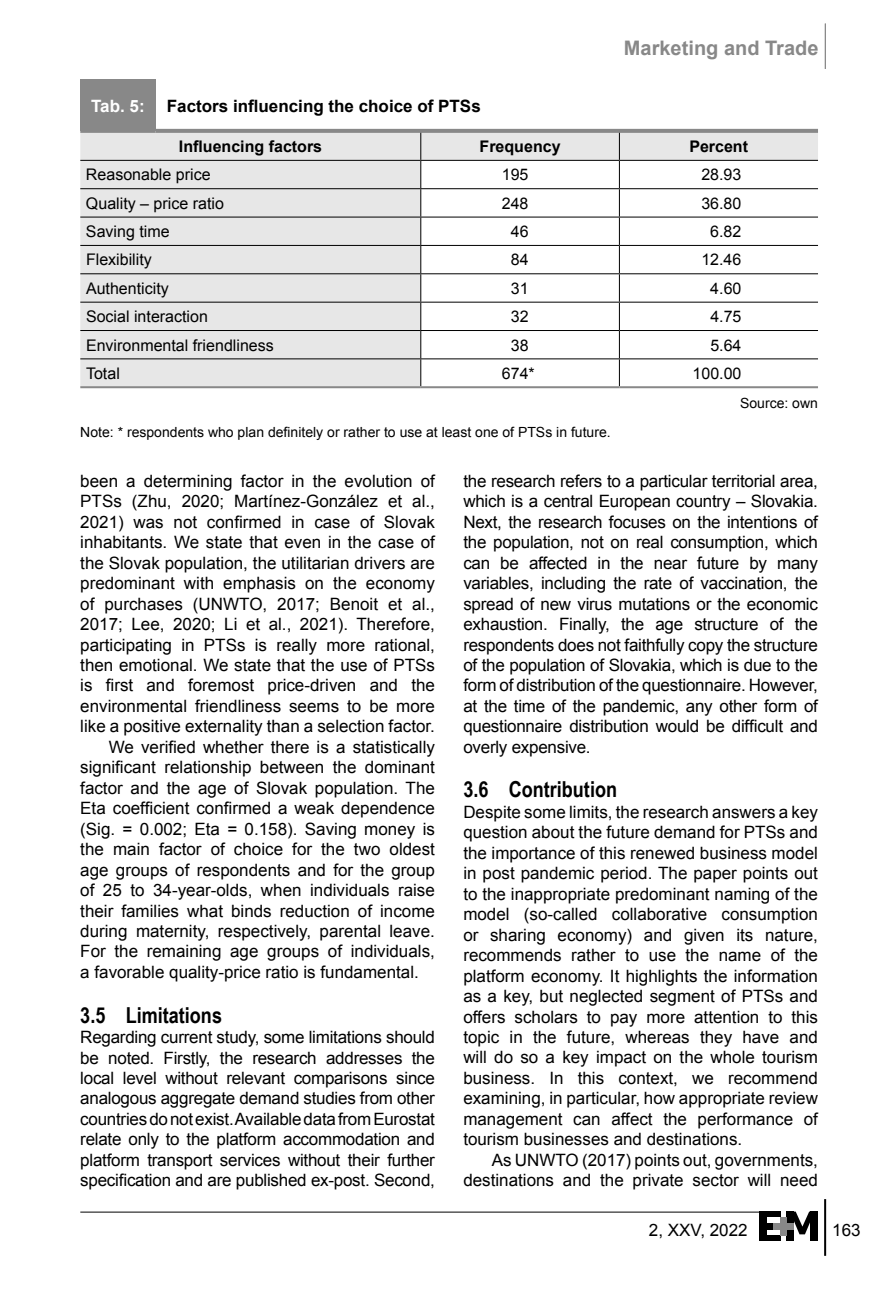
<style>
.page{position:relative;width:887px;height:1295px;background:#fff}
.page>*{position:absolute;margin:0;border:0;box-sizing:border-box;transform-origin:0 0}
.t1{font:700 22px "Arial Narrow";color:#000}
.t2{font:700 20px "Arial";color:#888}
.t3{font:17px/20.4px "Arial";color:#000;text-align:justify}
.t4{font:700 17px "Arial";color:#000}
.t5{font:700 17px "Arial";color:#fff}
.t6{font:16px "Arial";color:#000}
.t7{font:700 16px "Arial";color:#000}
.t8{font:14px "Arial";color:#000}
</style>
<div class="page">
<hr style="left:823px;top:1199px;width:2px;height:56px;background:#000">
<hr style="left:80px;top:1211px;width:679px;height:1px;background:#000">
<div style="left:759px;top:1211px;width:21px;height:6px;background:#000"></div>
<div style="left:759px;top:1235px;width:21px;height:6px;background:#000"></div>
<div style="left:759px;top:1223px;width:14px;height:6px;background:#000"></div>
<div style="left:759px;top:1211px;width:7px;height:30px;background:#000"></div>
<div style="left:786px;top:1211px;width:7px;height:30px;background:#000"></div>
<div style="left:810px;top:1211px;width:7px;height:30px;background:#000"></div>
<svg style="left:789px;top:1211px;width:21px;height:23px"></svg>
<div style="left:780px;top:1217px;width:6px;height:18px;background:#888"></div>
<div style="left:773px;top:1223px;width:20px;height:6px;background:#888"></div>
<hr style="left:824px;top:24px;width:1px;height:45px;background:#888">
<svg style="left:80px;top:133px;width:737px;height:253px;fill:#e7e7e7"></svg>
<hr style="left:80px;top:188px;width:340px;height:1px;background:#000">
<hr style="left:420px;top:188px;width:199px;height:1px;background:#000">
<hr style="left:619px;top:188px;width:198px;height:1px;background:#000">
<hr style="left:80px;top:216px;width:340px;height:1px;background:#000">
<hr style="left:420px;top:216px;width:199px;height:1px;background:#000">
<hr style="left:619px;top:216px;width:198px;height:1px;background:#000">
<hr style="left:80px;top:245px;width:340px;height:1px;background:#000">
<hr style="left:420px;top:245px;width:199px;height:1px;background:#000">
<hr style="left:619px;top:245px;width:198px;height:1px;background:#000">
<hr style="left:80px;top:273px;width:340px;height:1px;background:#000">
<hr style="left:420px;top:273px;width:199px;height:1px;background:#000">
<hr style="left:619px;top:273px;width:198px;height:1px;background:#000">
<hr style="left:80px;top:302px;width:340px;height:1px;background:#000">
<hr style="left:420px;top:302px;width:199px;height:1px;background:#000">
<hr style="left:619px;top:302px;width:198px;height:1px;background:#000">
<hr style="left:80px;top:330px;width:340px;height:1px;background:#000">
<hr style="left:420px;top:330px;width:199px;height:1px;background:#000">
<hr style="left:619px;top:330px;width:198px;height:1px;background:#000">
<hr style="left:80px;top:358px;width:340px;height:1px;background:#000">
<hr style="left:420px;top:358px;width:199px;height:1px;background:#000">
<hr style="left:619px;top:358px;width:198px;height:1px;background:#000">
<svg style="left:618px;top:133px;width:1px;height:253px"></svg>
<svg style="left:420px;top:133px;width:1px;height:253px"></svg>
<hr style="left:80px;top:160px;width:340px;height:1px;background:#000">
<hr style="left:420px;top:160px;width:199px;height:1px;background:#000">
<hr style="left:619px;top:160px;width:198px;height:1px;background:#000">
<hr style="left:80px;top:386px;width:340px;height:2px;background:#888">
<hr style="left:420px;top:386px;width:199px;height:2px;background:#888">
<hr style="left:619px;top:386px;width:198px;height:2px;background:#888">
<div style="left:80px;top:80px;width:75px;height:51px;background:#888"></div>
<svg style="left:80px;top:131px;width:75px;height:2px"></svg>
<svg style="left:155px;top:129px;width:662px;height:4px;background:#8b8b8b"></svg>
<p class="t5" style="left:91px;top:94px;width:55px">Tab. 5:</p>
<p class="t4" style="left:167px;top:94px;width:315px">Factors influencing the choice of PTSs</p>
<p class="t2" style="left:623px;top:35px;width:196px">Marketing and Trade</p>
<p class="t7" style="left:179px;top:136px;width:145px">Influencing factors</p>
<p class="t7" style="left:479px;top:136px;width:82px">Frequency</p>
<p class="t7" style="left:689px;top:136px;width:60px">Percent</p>
<p class="t6" style="left:86px;top:164px;width:126px">Reasonable price</p>
<p class="t6" style="left:501px;top:164px;width:28px">195</p>
<p class="t6" style="left:701px;top:164px;width:42px">28.93</p>
<p class="t6" style="left:86px;top:193px;width:139px">Quality – price ratio</p>
<p class="t6" style="left:501px;top:193px;width:28px">248</p>
<p class="t6" style="left:701px;top:193px;width:42px">36.80</p>
<p class="t6" style="left:86px;top:221px;width:85px">Saving time</p>
<p class="t6" style="left:510px;top:221px;width:19px">46</p>
<p class="t6" style="left:710px;top:221px;width:33px">6.82</p>
<p class="t6" style="left:86px;top:249px;width:67px">Flexibility</p>
<p class="t6" style="left:510px;top:249px;width:19px">84</p>
<p class="t6" style="left:701px;top:249px;width:42px">12.46</p>
<p class="t6" style="left:86px;top:278px;width:84px">Authenticity</p>
<p class="t6" style="left:510px;top:278px;width:19px">31</p>
<p class="t6" style="left:710px;top:278px;width:33px">4.60</p>
<p class="t6" style="left:86px;top:306px;width:123px">Social interaction</p>
<p class="t6" style="left:510px;top:306px;width:19px">32</p>
<p class="t6" style="left:710px;top:306px;width:33px">4.75</p>
<p class="t6" style="left:86px;top:334px;width:189px">Environmental friendliness</p>
<p class="t6" style="left:510px;top:334px;width:19px">38</p>
<p class="t6" style="left:710px;top:334px;width:33px">5.64</p>
<p class="t6" style="left:86px;top:363px;width:35px">Total</p>
<p class="t6" style="left:501px;top:363px;width:34px">674*</p>
<p class="t6" style="left:692px;top:363px;width:50px">100.00</p>
<p class="t8" style="left:739px;top:394px;width:79px">Source: own</p>
<p class="t8" style="left:80px;top:422px;width:531px">Note: * respondents who plan definitely or rather to use at least one of PTSs in future.</p>
<p class="t3" style="left:80px;top:471px;width:356px">been a determining factor in the evolution of</p>
<p class="t3" style="left:80px;top:491px;width:356px">PTSs (Zhu, 2020; Martínez-González et al.,</p>
<p class="t3" style="left:80px;top:512px;width:356px">2021) was not confirmed in case of Slovak</p>
<p class="t3" style="left:80px;top:532px;width:356px">inhabitants. We state that even in the case of</p>
<p class="t3" style="left:80px;top:552px;width:356px">the Slovak population, the utilitarian drivers are</p>
<p class="t3" style="left:80px;top:573px;width:356px">predominant with emphasis on the economy</p>
<p class="t3" style="left:80px;top:593px;width:356px">of purchases (UNWTO, 2017; Benoit et al.,</p>
<p class="t3" style="left:80px;top:614px;width:356px">2017; Lee, 2020; Li et al., 2021). Therefore,</p>
<p class="t3" style="left:80px;top:634px;width:356px">participating in PTSs is really more rational,</p>
<p class="t3" style="left:80px;top:655px;width:356px">then emotional. We state that the use of PTSs</p>
<p class="t3" style="left:80px;top:675px;width:356px">is first and foremost price-driven and the</p>
<p class="t3" style="left:80px;top:696px;width:356px">environmental friendliness seems to be more</p>
<p class="t3" style="left:80px;top:716px;width:356px">like a positive externality than a selection factor.</p>
<p class="t3" style="left:109px;top:737px;width:327px">We verified whether there is a statistically</p>
<p class="t3" style="left:80px;top:757px;width:356px">significant relationship between the dominant</p>
<p class="t3" style="left:80px;top:777px;width:356px">factor and the age of Slovak population. The</p>
<p class="t3" style="left:80px;top:798px;width:356px">Eta coefficient confirmed a weak dependence</p>
<p class="t3" style="left:80px;top:818px;width:356px">(Sig. = 0.002; Eta = 0.158). Saving money is</p>
<p class="t3" style="left:80px;top:839px;width:356px">the main factor of choice for the two oldest</p>
<p class="t3" style="left:80px;top:859px;width:356px">age groups of respondents and for the group</p>
<p class="t3" style="left:80px;top:880px;width:356px">of 25 to 34-year-olds, when individuals raise</p>
<p class="t3" style="left:80px;top:900px;width:356px">their families what binds reduction of income</p>
<p class="t3" style="left:80px;top:921px;width:356px">during maternity, respectively, parental leave.</p>
<p class="t3" style="left:80px;top:941px;width:356px">For the remaining age groups of individuals,</p>
<p class="t3" style="left:80px;top:961px;width:340px">a favorable quality-price ratio is fundamental.</p>
<p class="t1" style="left:80px;top:998px;width:143px">3.5 Limitations</p>
<p class="t3" style="left:80px;top:1027px;width:356px">Regarding current study, some limitations should be noted. Firstly, the research addresses the local level without relevant comparisons since analogous aggregate demand studies from other countries donot exist. Available data from Eurostat relate only to the platform accommodation and platform transport services without their further specification and are published ex-post. Second,</p>
<p class="t3" style="left:463px;top:471px;width:356px">the research refers to a particular territorial area, which is a central European country – Slovakia.<br>Next, the research focuses on the intentions of the population, not on real consumption, which can be affected in the near future by many variables, including the rate of vaccination, the spread of new virus mutations or the economic exhaustion. Finally, the age structure of the respondents does not faithfully copy the structure of the population of Slovakia, which is due to the form of distribution of the questionnaire. However, at the time of the pandemic, any other form of questionnaire distribution would be difficult and overly expensive.</p>
<p class="t1" style="left:463px;top:773px;width:155px">3.6 Contribution</p>
<p class="t3" style="left:463px;top:802px;width:356px">Despite some limits, the research answers a key question about the future demand for PTSs and the importance of this renewed business model in post pandemic period. The paper points out to the inappropriate predominant naming of the model (so-called collaborative consumption or sharing economy) and given its nature, recommends rather to use the name of the platform economy. It highlights the information as a key, but neglected segment of PTSs and offers scholars to pay more attention to this topic in the future, whereas they have and will do so a key impact on the whole tourism business. In this context, we recommend examining, in particular, how appropriate review management can affect the performance of tourism businesses and destinations.</p>
<p class="t3" style="left:463px;top:1149px;width:356px;text-align:right">As UNWTO (2017) points out, governments, destinations and the private sector will need</p>
<p class="t3" style="left:648px;top:1219px;width:100px">2, XXV, 2022</p>
<p class="t3" style="left:831px;top:1219px;width:30px">163</p>
</div>
